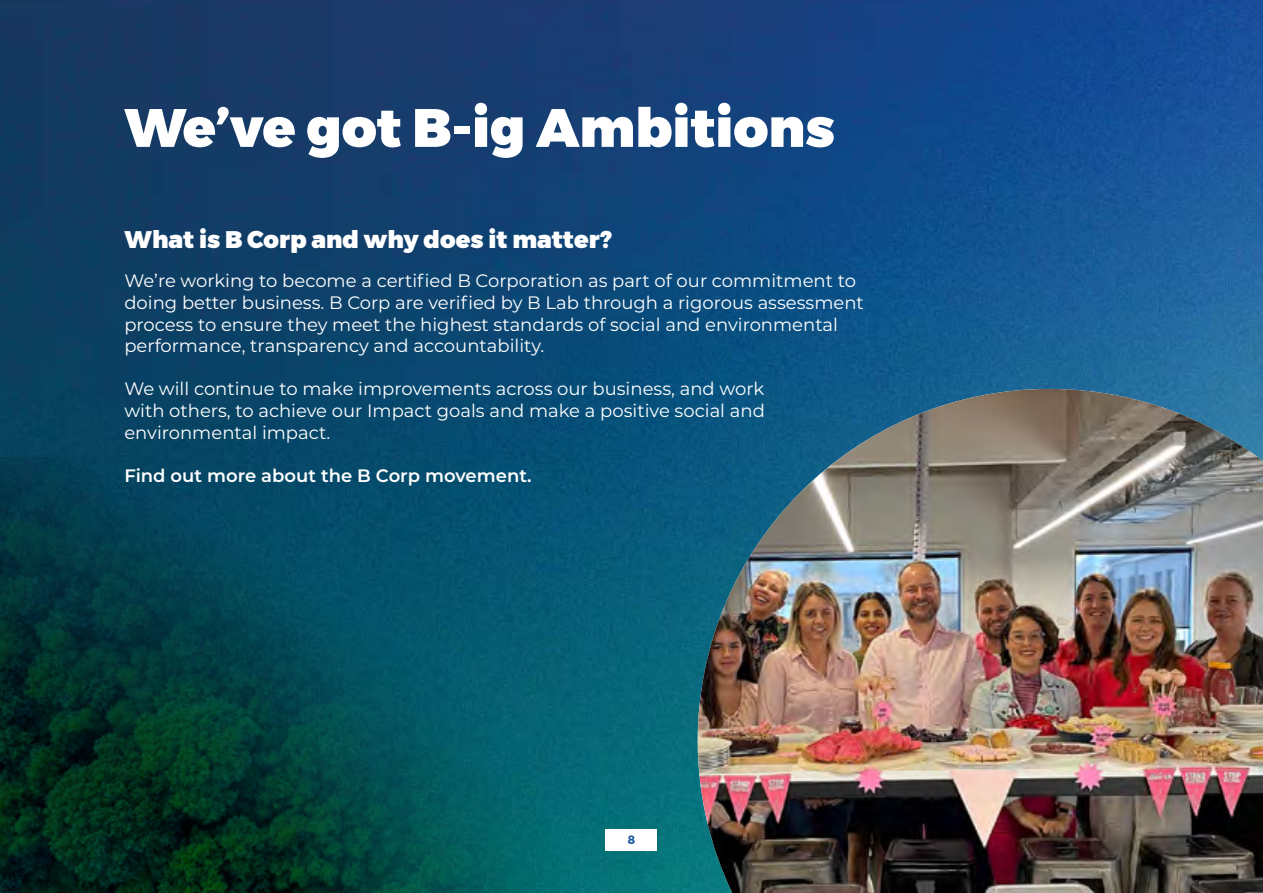
<style>
.page{position:relative;width:1263px;height:893px;background:#fff}
.page>*{position:absolute;margin:0;border:0;box-sizing:border-box;transform-origin:0 0}
.t1{font:900 54px "Montserrat";color:#fff}
.t2{font:900 24px "Montserrat";color:#fff}
.t3{font:18px/21.6px "Montserrat";color:#fff}
.t4{font:600 18px "Montserrat";color:#fff}
.t5{font:700 12px "Montserrat";color:#1f5ba3}
</style>
<div class="page">
<img style="left:0;top:0;width:732px;height:893px">
<img style="left:732px;top:0;width:531px;height:389px">
<img style="left:0;top:458px;width:657px;height:435px">
<img style="left:698px;top:389px;width:565px;height:504px">
<h1 class="t1" style="left:124px;top:83px;width:712px">We’ve got B-ig Ambitions</h1>
<h2 class="t2" style="left:124px;top:219px;width:489px">What is B Corp and why does it matter?</h2>
<p class="t3" style="left:124px;top:269px;width:741px">We’re working to become a certified B Corporation as part of our commitment to doing better business. B Corp are verified by B Lab through a rigorous assessment process to ensure they meet the highest standards of social and environmental performance, transparency and accountability.</p>
<p class="t3" style="left:124px;top:377px;width:642px;text-align:justify">We will continue to make improvements across our business, and work with others, to achieve our Impact goals and make a positive social and environmental impact.</p>
<p class="t4" style="left:124px;top:463px;width:409px">Find out more about the B Corp movement.</p>
<p class="t5" style="left:628px;top:830px;width:9px">8</p>
</div>
